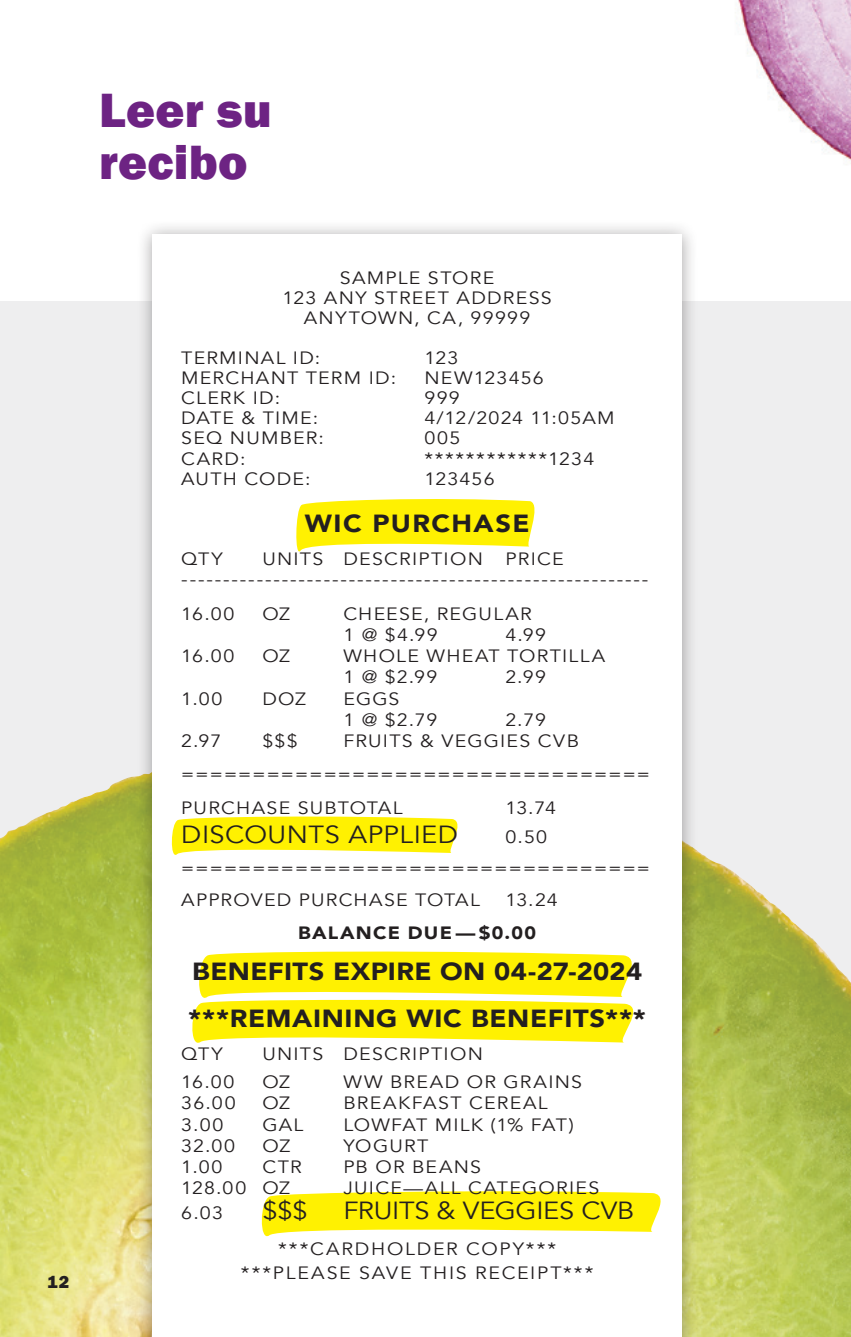
<style>
.page{position:relative;width:851px;height:1337px;background:#fff}
.page>*{position:absolute;margin:0;border:0;box-sizing:border-box;transform-origin:0 0}
.t1{font:800 49.5px/51.8px "Franklin Gothic";letter-spacing:.005em;color:#6d2383}
.t2{font:900 24.75px/47px "Avenir";letter-spacing:.02em;color:#231f20;scale:1.1 1}
.t3{font:24.75px "Avenir";letter-spacing:.005em;color:#231f20;scale:1.1 1}
.t4{font:900 24.75px "Avenir";letter-spacing:.05em;color:#231f20;scale:1.1 1}
.t5{font:18px "Franklin Gothic URW Hea";color:#231f20}
.t6{font:17.78px/20px "Avenir";letter-spacing:.065em;color:#231f20;scale:1.1 1}
.t7{font:17.78px/24.5px "Avenir";letter-spacing:.09em;color:#231f20;text-align:center;scale:1.1 1}
.t8{font:900 17.78px "Avenir";letter-spacing:.065em;color:#231f20;scale:1.1 1}
</style>
<div class="page">
<div style="left:0;top:301px;width:850px;height:869px;background:#eeeeef"></div>
<img style="left:0;top:776px;width:830px;height:560px">
<img style="left:735px;top:0;width:115px;height:160px">
<img style="left:830px;top:959px;width:20px;height:377px">
<div style="left:136px;top:219px;width:562px;height:1117px;background:#231f20;opacity:.4"></div>
<div style="left:152px;top:235px;width:530px;height:1101px;background:#fff"></div>
<svg style="left:296px;top:499px;width:239px;height:53px"></svg>
<svg style="left:192px;top:951px;width:442px;height:92px"></svg>
<svg style="left:171px;top:816px;width:287px;height:39px"></svg>
<svg style="left:261px;top:1191px;width:400px;height:46px"></svg>
<h2 class="t1" style="left:99px;top:84px;width:174px">Leer su recibo</h2>
<p class="t5" style="left:47px;top:1270px;width:23px">12</p>
<p class="t6" style="left:282px;top:268px;width:246px;text-align:center">SAMPLE STORE<br>123 ANY STREET ADDRESS<br>ANYTOWN, CA, 99999</p>
<p class="t6" style="left:181px;top:348px;width:128px">TERMINAL ID:</p>
<p class="t6" style="left:424px;top:348px;width:32px">123</p>
<p class="t6" style="left:181px;top:368px;width:197px">MERCHANT TERM ID:</p>
<p class="t6" style="left:424px;top:368px;width:110px">NEW123456</p>
<p class="t6" style="left:181px;top:388px;width:91px">CLERK ID:</p>
<p class="t6" style="left:424px;top:388px;width:34px">999</p>
<p class="t6" style="left:181px;top:408px;width:126px">DATE &amp; TIME:</p>
<p class="t6" style="left:424px;top:408px;width:174px">4/12/2024 11:05AM</p>
<p class="t6" style="left:181px;top:428px;width:131px">SEQ NUMBER:</p>
<p class="t6" style="left:424px;top:428px;width:34px">005</p>
<p class="t6" style="left:181px;top:449px;width:60px">CARD:</p>
<p class="t6" style="left:424px;top:449px;width:156px">************1234</p>
<p class="t6" style="left:181px;top:469px;width:119px">AUTH CODE:</p>
<p class="t6" style="left:424px;top:469px;width:65px">123456</p>
<h2 class="t4" style="left:305px;top:502px;width:206px">WIC PURCHASE</h2>
<p class="t6" style="left:181px;top:549px;width:39px">QTY</p>
<p class="t6" style="left:262px;top:549px;width:202px">UNITS DESCRIPTION</p>
<p class="t6" style="left:181px;top:549px;width:426px;text-indent:324px">PRICE --------------------------------------------------------</p>
<p class="t6" style="left:181px;top:604px;width:50px">16.00</p>
<p class="t6" style="left:262px;top:604px;width:27px">OZ</p>
<p class="t6" style="left:343px;top:603px;width:173px;line-height:21.2px">CHEESE, REGULAR<br>1 @ $4.99</p>
<p class="t6" style="left:505px;top:625px;width:38px">4.99</p>
<p class="t6" style="left:181px;top:646px;width:50px">16.00</p>
<p class="t6" style="left:262px;top:646px;width:27px">OZ</p>
<p class="t6" style="left:343px;top:646px;width:239px;line-height:21.2px">WHOLE WHEAT TORTILLA<br>1 @ $2.99</p>
<p class="t6" style="left:505px;top:667px;width:38px">2.99</p>
<p class="t6" style="left:181px;top:689px;width:39px">1.00</p>
<p class="t6" style="left:262px;top:689px;width:41px">DOZ</p>
<p class="t6" style="left:343px;top:688px;width:87px;line-height:21.2px">EGGS<br>1 @ $2.79</p>
<p class="t6" style="left:505px;top:710px;width:38px">2.79</p>
<p class="t6" style="left:181px;top:731px;width:38px">2.97</p>
<p class="t6" style="left:262px;top:731px;width:34px">$$$</p>
<p class="t6" style="left:181px;top:724px;width:427px;line-height:33.5px;text-indent:162px">FRUITS &amp; VEGGIES CVB =================================<br>PURCHASE SUBTOTAL</p>
<p class="t6" style="left:505px;top:798px;width:47px">13.74</p>
<h2 class="t3" style="left:181px;top:820px;width:253px">DISCOUNTS APPLIED</h2>
<p class="t6" style="left:181px;top:821px;width:427px;line-height:31.3px;text-indent:324px">0.50 =================================<br>APPROVED PURCHASE TOTAL</p>
<p class="t6" style="left:505px;top:890px;width:49px">13.24</p>
<p class="t8" style="left:298px;top:918px;width:218px">BALANCE DUE—$0.00</p>
<h2 class="t2" style="left:188px;top:947px;width:417px">BENEFITS EXPIRE ON 04-27-2024 ***REMAINING WIC BENEFITS***</h2>
<p class="t6" style="left:181px;top:1044px;width:39px">QTY</p>
<p class="t6" style="left:262px;top:1044px;width:202px">UNITS DESCRIPTION</p>
<p class="t6" style="left:181px;top:1072px;width:50px">16.00</p>
<p class="t6" style="left:262px;top:1072px;width:27px">OZ</p>
<p class="t6" style="left:343px;top:1072px;width:218px">WW BREAD OR GRAINS</p>
<p class="t6" style="left:181px;top:1093px;width:51px">36.00</p>
<p class="t6" style="left:262px;top:1093px;width:27px">OZ</p>
<p class="t6" style="left:343px;top:1093px;width:187px">BREAKFAST CEREAL</p>
<p class="t6" style="left:181px;top:1114px;width:40px">3.00</p>
<p class="t6" style="left:262px;top:1114px;width:39px">GAL</p>
<p class="t6" style="left:343px;top:1114px;width:211px">LOWFAT MILK (1% FAT)</p>
<p class="t6" style="left:181px;top:1135px;width:50px">32.00</p>
<p class="t6" style="left:262px;top:1135px;width:27px">OZ</p>
<p class="t6" style="left:343px;top:1135px;width:79px">YOGURT</p>
<p class="t6" style="left:181px;top:1157px;width:39px">1.00</p>
<p class="t6" style="left:262px;top:1157px;width:37px">CTR</p>
<p class="t6" style="left:343px;top:1157px;width:127px">PB OR BEANS</p>
<p class="t6" style="left:181px;top:1178px;width:100px">128.00 OZ</p>
<p class="t6" style="left:343px;top:1178px;width:234px">JUICE—ALL CATEGORIES</p>
<p class="t6" style="left:181px;top:1203px;width:39px">6.03</p>
<h2 class="t3" style="left:262px;top:1195px;width:43px">$$$</h2>
<h2 class="t3" style="left:343px;top:1195px;width:266px">FRUITS &amp; VEGGIES CVB</h2>
<p class="t7" style="left:241px;top:1236px;width:322px">***CARDHOLDER COPY*** ***PLEASE SAVE THIS RECEIPT***</p>
</div>
